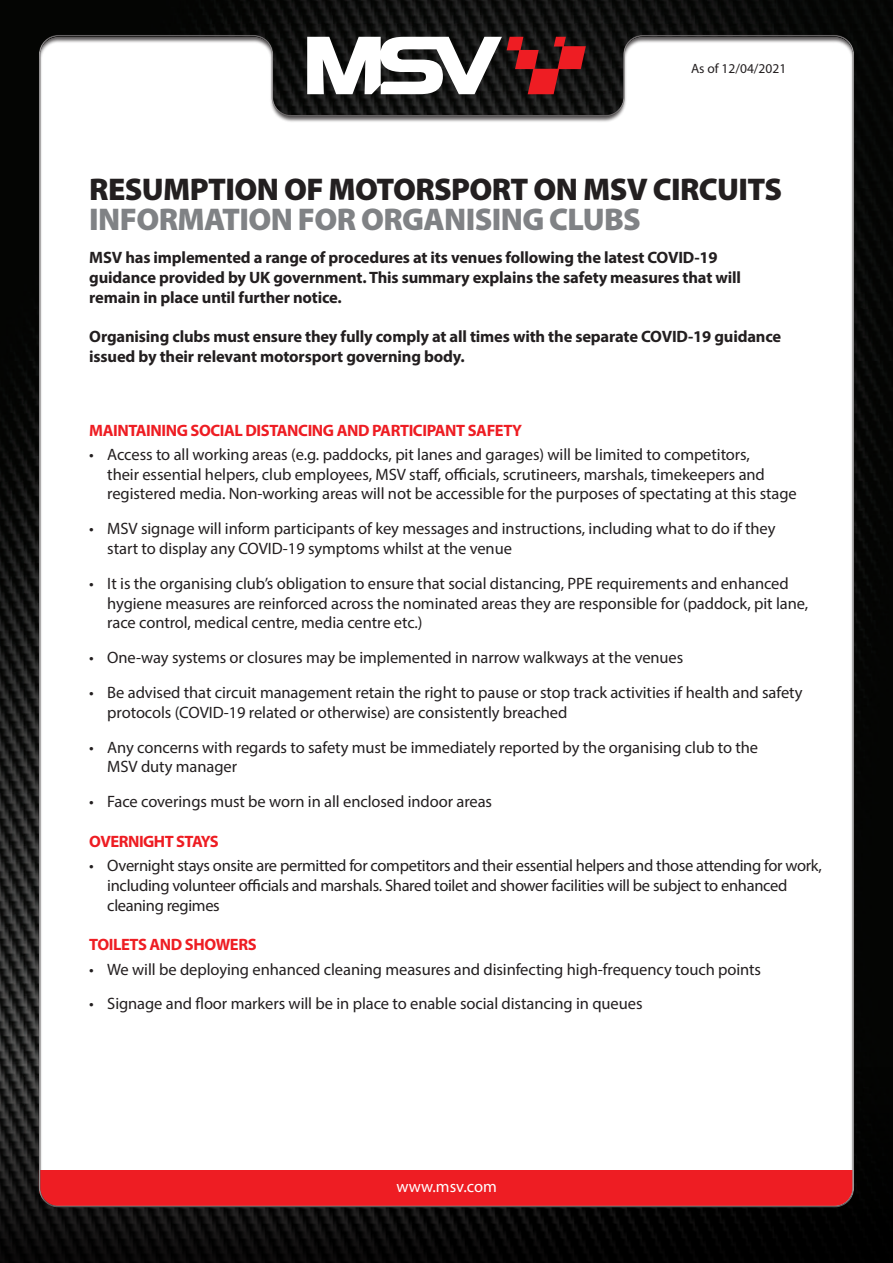
<style>
.page{position:relative;width:893px;height:1263px;background:#fff}
.page>*{position:absolute;margin:0;border:0;box-sizing:border-box;transform-origin:0 0}
.t1{font:900 31.5px "Myriad Pro";letter-spacing:-.02em;color:#231f20}
.t2{font:900 31.5px "Myriad Pro";letter-spacing:-.02em;color:#808285}
.t3{font:16.5px/19.8px "Myriad Pro";letter-spacing:-.005em;color:#231f20}
.t4{font:700 16.5px/19.8px "Myriad Pro";letter-spacing:-.01em;color:#231f20}
.t5{font:700 16.5px "Myriad Pro";letter-spacing:-.025em;color:#ee1d23}
.t6{font:16.5px "Myriad Pro";color:#fff}
.t7{font:13.5px "Myriad Pro";color:#231f20}
</style>
<div class="page">
<img style="left:0;top:0;width:893px;height:1026px">
<svg style="left:0;top:1026px;width:893px;height:237px;background:#090908"></svg>
<div style="left:26px;top:30px;width:829px;height:1177px;background:#231f20;opacity:.75"></div>
<svg style="left:307px;top:37px;width:279px;height:57px"></svg>
<p class="t7" style="left:691px;top:60px;width:97px">As of 12/04/2021</p>
<h1 class="t1" style="left:89px;top:168px;width:694px">RESUMPTION OF MOTORSPORT ON MSV CIRCUITS</h1>
<h1 class="t2" style="left:89px;top:198px;width:553px">INFORMATION FOR ORGANISING CLUBS</h1>
<p class="t4" style="left:89px;top:247px;width:653px">MSV has implemented a range of procedures at its venues following the latest COVID-19 guidance provided by UK government. This summary explains the safety measures that will remain in place until further notice.</p>
<p class="t4" style="left:89px;top:326px;width:693px">Organising clubs must ensure they fully comply at all times with the separate COVID-19 guidance issued by their relevant motorsport governing body.</p>
<p class="t5" style="left:89px;top:419px;width:434px">MAINTAINING SOCIAL DISTANCING AND PARTICIPANT SAFETY</p>
<p class="t3" style="left:107px;top:444px;width:691px;text-indent:-18px">• Access to all working areas (e.g. paddocks, pit lanes and garages) will be limited to competitors,<br>their essential helpers, club employees, MSV staff, officials, scrutineers, marshals, timekeepers and registered media. Non-working areas will not be accessible for the purposes of spectating at this stage</p>
<p class="t3" style="left:107px;top:518px;width:670px;text-indent:-18px">• MSV signage will inform participants of key messages and instructions, including what to do if they start to display any COVID-19 symptoms whilst at the venue</p>
<p class="t3" style="left:107px;top:573px;width:702px;text-indent:-18px">• It is the organising club’s obligation to ensure that social distancing, PPE requirements and enhanced hygiene measures are reinforced across the nominated areas they are responsible for (paddock, pit lane, race control, medical centre, media centre etc.)</p>
<p class="t3" style="left:89px;top:647px;width:596px">• One-way systems or closures may be implemented in narrow walkways at the venues</p>
<p class="t3" style="left:107px;top:682px;width:697px;text-indent:-18px">• Be advised that circuit management retain the right to pause or stop track activities if health and safety protocols (COVID-19 related or otherwise) are consistently breached</p>
<p class="t3" style="left:107px;top:737px;width:652px;text-indent:-18px">• Any concerns with regards to safety must be immediately reported by the organising club to the<br>MSV duty manager</p>
<p class="t3" style="left:89px;top:791px;width:404px">• Face coverings must be worn in all enclosed indoor areas</p>
<p class="t5" style="left:89px;top:830px;width:131px">OVERNIGHT STAYS</p>
<p class="t3" style="left:107px;top:855px;width:716px;text-indent:-18px">• Overnight stays onsite are permitted for competitors and their essential helpers and those attending for work, including volunteer officials and marshals. Shared toilet and shower facilities will be subject to enhanced cleaning regimes</p>
<p class="t5" style="left:89px;top:934px;width:169px">TOILETS AND SHOWERS</p>
<p class="t3" style="left:89px;top:959px;width:673px">• We will be deploying enhanced cleaning measures and disinfecting high-frequency touch points</p>
<p class="t3" style="left:89px;top:994px;width:555px">• Signage and floor markers will be in place to enable social distancing in queues</p>
<p class="t6" style="left:396px;top:1176px;width:102px">www.msv.com</p>
</div>
